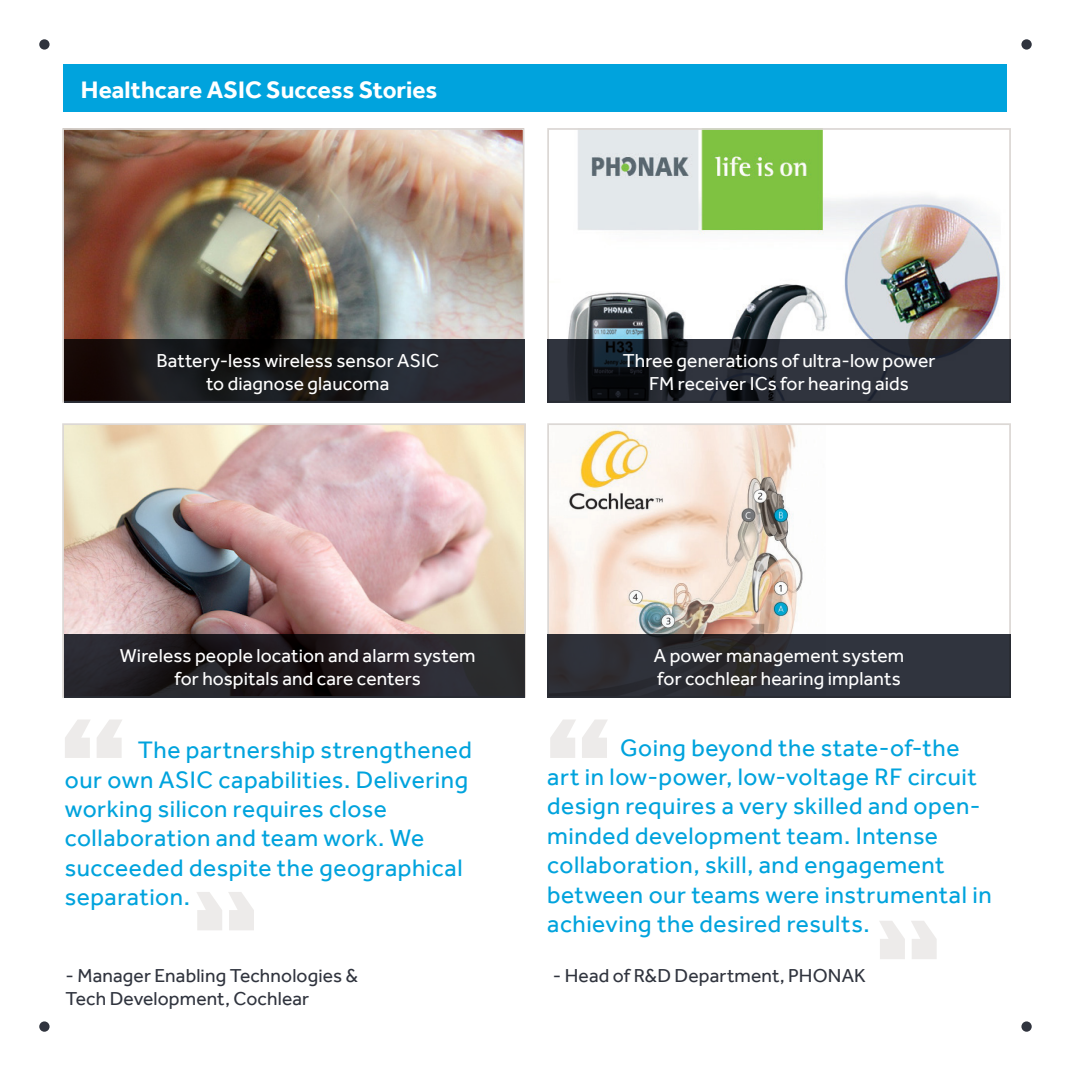
<style>
.page{position:relative;width:1071px;height:1071px;background:#fff}
.page>*{position:absolute;margin:0;border:0;box-sizing:border-box;transform-origin:0 0}
.top_header{font:24.5px/29.4px "Effra";letter-spacing:.02em;color:#00a3dd}
.top_header-2{font:700 24.5px "Effra";color:#fff}
.top_header-3{font:19.25px/23.1px "Effra";letter-spacing:.005em;color:#fff;text-align:center}
.top_header-4{font:19.25px "Effra";letter-spacing:.005em;color:#30343e}
</style>
<div class="page">
<div style="left:39px;top:39px;width:11px;height:11px;background:#30343e;border-radius:50%"></div>
<div style="left:39px;top:1021px;width:11px;height:11px;background:#30343e;border-radius:50%"></div>
<div style="left:1021px;top:39px;width:11px;height:11px;background:#30343e;border-radius:50%"></div>
<div style="left:1021px;top:1021px;width:11px;height:11px;background:#30343e;border-radius:50%"></div>
<div style="left:64px;top:64px;width:943px;height:48px;background:#00a3dd"></div>
<img style="left:568px;top:131px;width:432px;height:208px">
<div style="left:547px;top:128px;width:464px;height:275px;border:2px solid #dcd8d5"></div>
<img style="left:550px;top:426px;width:291px;height:209px">
<div style="left:547px;top:423px;width:464px;height:275px;border:2px solid #dcd8d5"></div>
<img style="left:65px;top:426px;width:458px;height:209px">
<div style="left:62px;top:423px;width:464px;height:275px;border:2px solid #dcd8d5"></div>
<img style="left:65px;top:131px;width:456px;height:208px">
<div style="left:62px;top:128px;width:462px;height:275px;border:2px solid #dcd8d5"></div>
<svg style="left:64px;top:339px;width:460px;height:64px;background:#1c1b1e"></svg>
<svg style="left:64px;top:635px;width:460px;height:63px;background:#221f24"></svg>
<svg style="left:547px;top:339px;width:464px;height:64px;background:#252931"></svg>
<div style="left:547px;top:635px;width:464px;height:63px;background:#30343e"></div>
<svg style="left:65px;top:720px;width:57px;height:38px"></svg>
<svg style="left:550px;top:720px;width:57px;height:38px"></svg>
<svg style="left:197px;top:892px;width:57px;height:38px"></svg>
<svg style="left:879px;top:921px;width:58px;height:38px"></svg>
<p class="top_header-2" style="left:81px;top:75px;width:358px">Healthcare ASIC Success Stories</p>
<p class="top_header-3" style="left:156px;top:349px;width:284px">Battery-less wireless sensor ASIC to diagnose glaucoma</p>
<p class="top_header-3" style="left:623px;top:349px;width:314px">Three generations of ultra-low power<br>FM receiver ICs for hearing aids</p>
<p class="top_header-3" style="left:120px;top:644px;width:357px">Wireless people location and alarm system for hospitals and care centers</p>
<p class="top_header" style="left:65px;top:735px;width:409px;text-indent:73px">The partnership strengthened our own ASIC capabilities. Delivering working silicon requires close collaboration and team work. We succeeded despite the geographical</p>
<p class="top_header" style="left:65px;top:882px;width:127px">separation.</p>
<p class="top_header-3" style="left:654px;top:644px;width:252px;text-align:left">A power management system for cochlear hearing implants</p>
<p class="top_header" style="left:547px;top:732px;width:431px;text-indent:73px">Going beyond the state-of-the art in low-power, low-voltage RF circuit</p>
<p class="top_header" style="left:547px;top:791px;width:435px">design requires a very skilled and open&shy;minded development team. Intense</p>
<p class="top_header" style="left:547px;top:850px;width:399px">collaboration, skill, and engagement</p>
<p class="top_header" style="left:547px;top:879px;width:446px">between our teams were instrumental in</p>
<p class="top_header" style="left:547px;top:909px;width:324px">achieving the desired results.</p>
<p class="top_header-4" style="left:65px;top:965px;width:294px">- Manager Enabling Technologies &amp;</p>
<p class="top_header-4" style="left:553px;top:965px;width:314px">- Head of R&amp;D Department, PHONAK</p>
<p class="top_header-4" style="left:65px;top:988px;width:245px">Tech Development, Cochlear</p>
</div>
